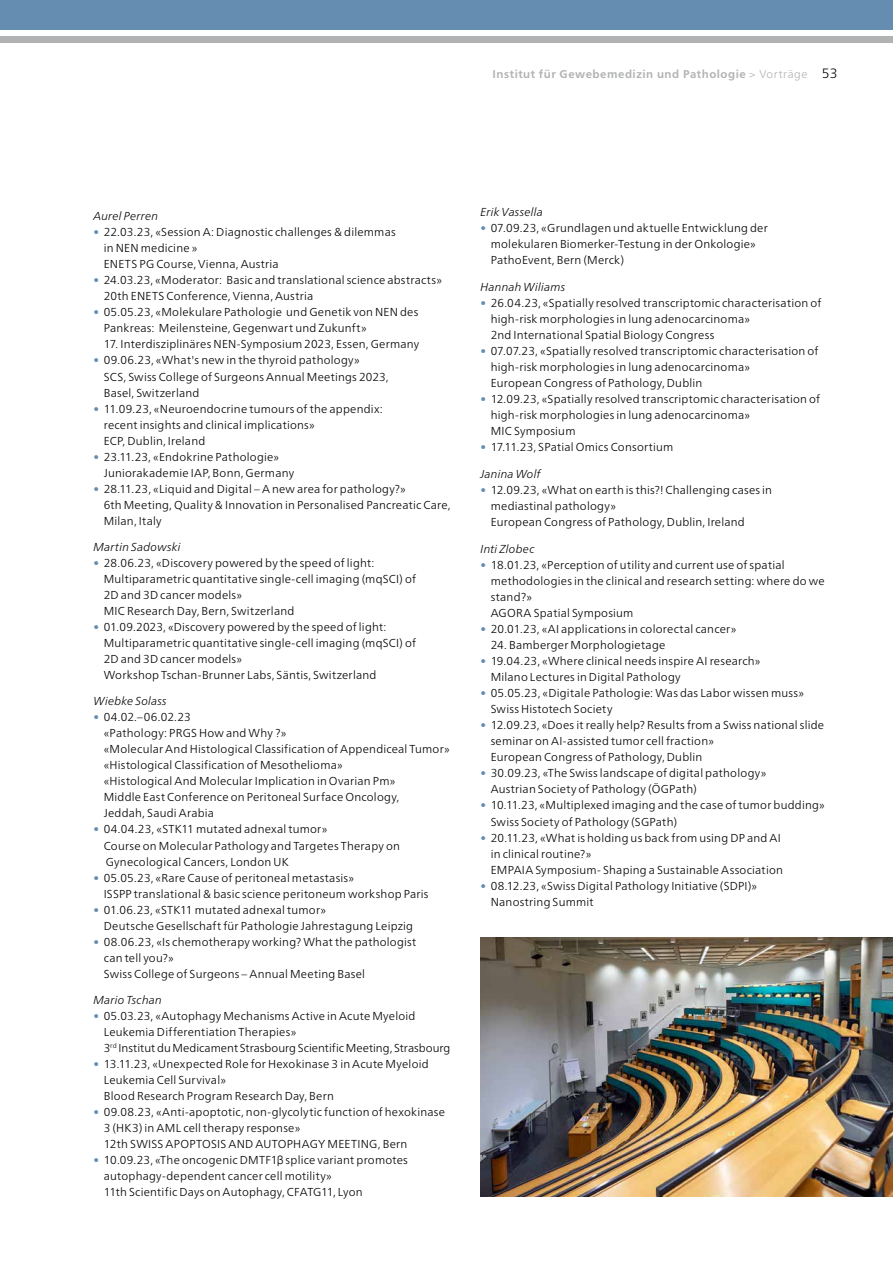
<style>
.page{position:relative;width:893px;height:1263px;background:#fff}
.page>*{position:absolute;margin:0;border:0;box-sizing:border-box;transform-origin:0 0}
.t1{font:300 11.55px/16px "Frutiger Neue LT Pro";letter-spacing:.02em;color:#000}
.t2{font:italic 300 11.55px "Frutiger Neue LT Pro";letter-spacing:.02em;color:#000}
.t3{font:700 11.25px "Frutiger Neue LT Pro";letter-spacing:.045em;color:#b1b2b3}
.s1{font-weight:300}
.s2{font-weight:300;font-size:13.5px;color:#000}
.s3{color:#648db1}
.s4{font-family:"Helvetica Neue"}
</style>
<div class="page">
<div style="left:0;top:0;width:893px;height:30px;background:#648db1"></div>
<div style="left:0;top:36px;width:893px;height:7px;background:#b1b2b3"></div>
<img style="left:480px;top:937px;width:413px;height:260px">
<p class="t3" style="left:492px;top:68px;width:347px">Institut für Gewebemedizin und Pathologie <span class="s1">&gt; Vorträge</span> <span class="s2">53</span></p>
<p class="t2" style="left:94px;top:209px;width:66px">Aurel Perren</p>
<p class="t1" style="left:104px;top:224px;width:293px;text-indent:-10px"><span class="s3">•</span> 22.03.23, «Session A: Diagnostic challenges &amp; dilemmas in NEN medicine »<br>ENETS PG Course, Vienna, Austria</p>
<p class="t1" style="left:104px;top:272px;width:340px;text-indent:-10px"><span class="s3">•</span> 24.03.23, «Moderator: Basic and translational science abstracts»<br>20th ENETS Conference, Vienna, Austria</p>
<p class="t1" style="left:104px;top:304px;width:316px;text-indent:-10px"><span class="s3">•</span> 05.05.23, «Molekulare Pathologie und Genetik von NEN des<br>Pankreas: Meilensteine, Gegenwart und Zukunft»</p>
<p class="t1" style="left:104px;top:336px;width:317px">17. Interdisziplinäres NEN-Symposium 2023, Essen, Germany</p>
<p class="t1" style="left:104px;top:352px;width:286px;text-indent:-10px"><span class="s3">•</span> 09.06.23, «What's new in the thyroid pathology»<br>SCS, Swiss College of Surgeons Annual Meetings 2023,<br>Basel, Switzerland</p>
<p class="t1" style="left:104px;top:400px;width:281px;text-indent:-10px"><span class="s3">•</span> 11.09.23, «Neuroendocrine tumours of the appendix: recent insights and clinical implications»<br>ECP, Dublin, Ireland</p>
<p class="t1" style="left:104px;top:449px;width:192px;text-indent:-10px"><span class="s3">•</span> 23.11.23, «Endokrine Pathologie»<br>Juniorakademie IAP, Bonn, Germany</p>
<p class="t1" style="left:104px;top:481px;width:348px;text-indent:-10px"><span class="s3">•</span> 28.11.23, «Liquid and Digital – A new area for pathology?»<br>6th Meeting, Quality &amp; Innovation in Personalised Pancreatic Care,<br>Milan, Italy</p>
<p class="t2" style="left:94px;top:540px;width:89px">Martin Sadowski</p>
<p class="t1" style="left:104px;top:555px;width:314px;text-indent:-10px"><span class="s3">•</span> 28.06.23, «Discovery powered by the speed of light:<br>Multiparametric quantitative single-cell imaging (mqSCI) of 2D and 3D cancer models»<br>MIC Research Day, Bern, Switzerland</p>
<p class="t1" style="left:104px;top:619px;width:314px;text-indent:-10px"><span class="s3">•</span> 01.09.2023, «Discovery powered by the speed of light:<br>Multiparametric quantitative single-cell imaging (mqSCI) of 2D and 3D cancer models»<br>Workshop Tschan-Brunner Labs, Säntis, Switzerland</p>
<p class="t2" style="left:94px;top:694px;width:75px">Wiebke Solass</p>
<p class="t1" style="left:104px;top:709px;width:348px;text-indent:-10px"><span class="s3">•</span> 04.02.–06.02.23<br>«Pathology: PRGS How and Why ?»<br>«Molecular And Histological Classification of Appendiceal Tumor» «Histological Classification of Mesothelioma»<br>«Histological And Molecular Implication in Ovarian Pm»<br>Middle East Conference on Peritoneal Surface Oncology,<br>Jeddah, Saudi Arabia</p>
<p class="t1" style="left:104px;top:821px;width:298px;text-indent:-10px"><span class="s3">•</span> 04.04.23, «STK11 mutated adnexal tumor»<br>Course on Molecular Pathology and Targetes Therapy on<br>Gynecological Cancers, London UK</p>
<p class="t1" style="left:104px;top:869px;width:326px;text-indent:-10px"><span class="s3">•</span> 05.05.23, «Rare Cause of peritoneal metastasis»<br>ISSPP translational &amp; basic science peritoneum workshop Paris</p>
<p class="t1" style="left:104px;top:901px;width:311px;text-indent:-10px"><span class="s3">•</span> 01.06.23, «STK11 mutated adnexal tumor»<br>Deutsche Gesellschaft für Pathologie Jahrestagung Leipzig</p>
<p class="t1" style="left:104px;top:934px;width:314px;text-indent:-10px"><span class="s3">•</span> 08.06.23, «Is chemotherapy working? What the pathologist can tell you?»<br>Swiss College of Surgeons – Annual Meeting Basel</p>
<p class="t2" style="left:94px;top:993px;width:70px">Mario Tschan</p>
<p class="t1" style="left:104px;top:1008px;width:348px;text-indent:-10px"><span class="s3">•</span> 05.03.23, «Autophagy Mechanisms Active in Acute Myeloid<br>Leukemia Differentiation Therapies»<br>3<sup>rd</sup> Institut du Medicament Strasbourg Scientific Meeting, Strasbourg</p>
<p class="t1" style="left:104px;top:1056px;width:326px;text-indent:-10px"><span class="s3">•</span> 13.11.23, «Unexpected Role for Hexokinase 3 in Acute Myeloid<br>Leukemia Cell Survival»<br>Blood Research Program Research Day, Bern</p>
<p class="t1" style="left:104px;top:1104px;width:343px;text-indent:-10px"><span class="s3">•</span> 09.08.23, «Anti-apoptotic, non-glycolytic function of hexokinase<br>3 (HK3) in AML cell therapy response»<br>12th SWISS APOPTOSIS AND AUTOPHAGY MEETING, Bern</p>
<p class="t1" style="left:104px;top:1152px;width:306px;text-indent:-10px"><span class="s3">•</span> 10.09.23, «The oncogenic DMTF1<span class="s4">β</span> splice variant promotes autophagy-dependent cancer cell motility»<br>11th Scientific Days on Autophagy, CFATG11, Lyon</p>
<p class="t2" style="left:480px;top:205px;width:64px">Erik Vassella</p>
<p class="t1" style="left:491px;top:220px;width:279px;text-indent:-10px"><span class="s3">•</span> 07.09.23, «Grundlagen und aktuelle Entwicklung der molekularen Biomerker-Testung in der Onkologie»<br>PathoEvent, Bern (Merck)</p>
<p class="t2" style="left:480px;top:280px;width:86px">Hannah Wiliams</p>
<p class="t1" style="left:491px;top:294px;width:332px;text-indent:-10px"><span class="s3">•</span> 26.04.23, «Spatially resolved transcriptomic characterisation of high-risk morphologies in lung adenocarcinoma»<br>2nd International Spatial Biology Congress</p>
<p class="t1" style="left:491px;top:343px;width:329px;text-indent:-10px"><span class="s3">•</span> 07.07.23, «Spatially resolved transcriptomic characterisation of high-risk morphologies in lung adenocarcinoma»<br>European Congress of Pathology, Dublin</p>
<p class="t1" style="left:491px;top:391px;width:331px;text-indent:-10px"><span class="s3">•</span> 12.09.23, «Spatially resolved transcriptomic characterisation of high-risk morphologies in lung adenocarcinoma»<br>MIC Symposium</p>
<p class="t1" style="left:480px;top:439px;width:194px"><span class="s3">•</span> 17.11.23, SPatial Omics Consortium</p>
<p class="t2" style="left:480px;top:467px;width:62px">Janina Wolf</p>
<p class="t1" style="left:491px;top:482px;width:283px;text-indent:-10px"><span class="s3">•</span> 12.09.23, «What on earth is this?! Challenging cases in mediastinal pathology»<br>European Congress of Pathology, Dublin, Ireland</p>
<p class="t2" style="left:480px;top:542px;width:56px">Inti Zlobec</p>
<p class="t1" style="left:491px;top:556px;width:335px;text-indent:-10px"><span class="s3">•</span> 18.01.23, «Perception of utility and current use of spatial methodologies in the clinical and research setting: where do we stand?»<br>AGORA Spatial Symposium</p>
<p class="t1" style="left:480px;top:621px;width:257px"><span class="s3">•</span> 20.01.23, «AI applications in colorectal cancer»</p>
<p class="t1" style="left:491px;top:637px;width:176px">24. Bamberger Morphologietage</p>
<p class="t1" style="left:491px;top:653px;width:271px;text-indent:-10px"><span class="s3">•</span> 19.04.23, «Where clinical needs inspire AI research»<br>Milano Lectures in Digital Pathology</p>
<p class="t1" style="left:491px;top:685px;width:315px;text-indent:-10px"><span class="s3">•</span> 05.05.23, «Digitale Pathologie: Was das Labor wissen muss»<br>Swiss Histotech Society</p>
<p class="t1" style="left:491px;top:717px;width:335px;text-indent:-10px"><span class="s3">•</span> 12.09.23, «Does it really help? Results from a Swiss national slide seminar on AI-assisted tumor cell fraction»<br>European Congress of Pathology, Dublin</p>
<p class="t1" style="left:491px;top:765px;width:277px;text-indent:-10px"><span class="s3">•</span> 30.09.23, «The Swiss landscape of digital pathology»<br>Austrian Society of Pathology (ÖGPath)</p>
<p class="t1" style="left:491px;top:797px;width:336px;text-indent:-10px"><span class="s3">•</span> 10.11.23, «Multiplexed imaging and the case of tumor budding»<br>Swiss Society of Pathology (SGPath)</p>
<p class="t1" style="left:491px;top:829px;width:294px;text-indent:-10px"><span class="s3">•</span> 20.11.23, «What is holding us back from using DP and AI in clinical routine?»<br>EMPAIA Symposium- Shaping a Sustainable Association</p>
<p class="t1" style="left:491px;top:877px;width:268px;text-indent:-10px"><span class="s3">•</span> 08.12.23, «Swiss Digital Pathology Initiative (SDPI)»<br>Nanostring Summit</p>
</div>
